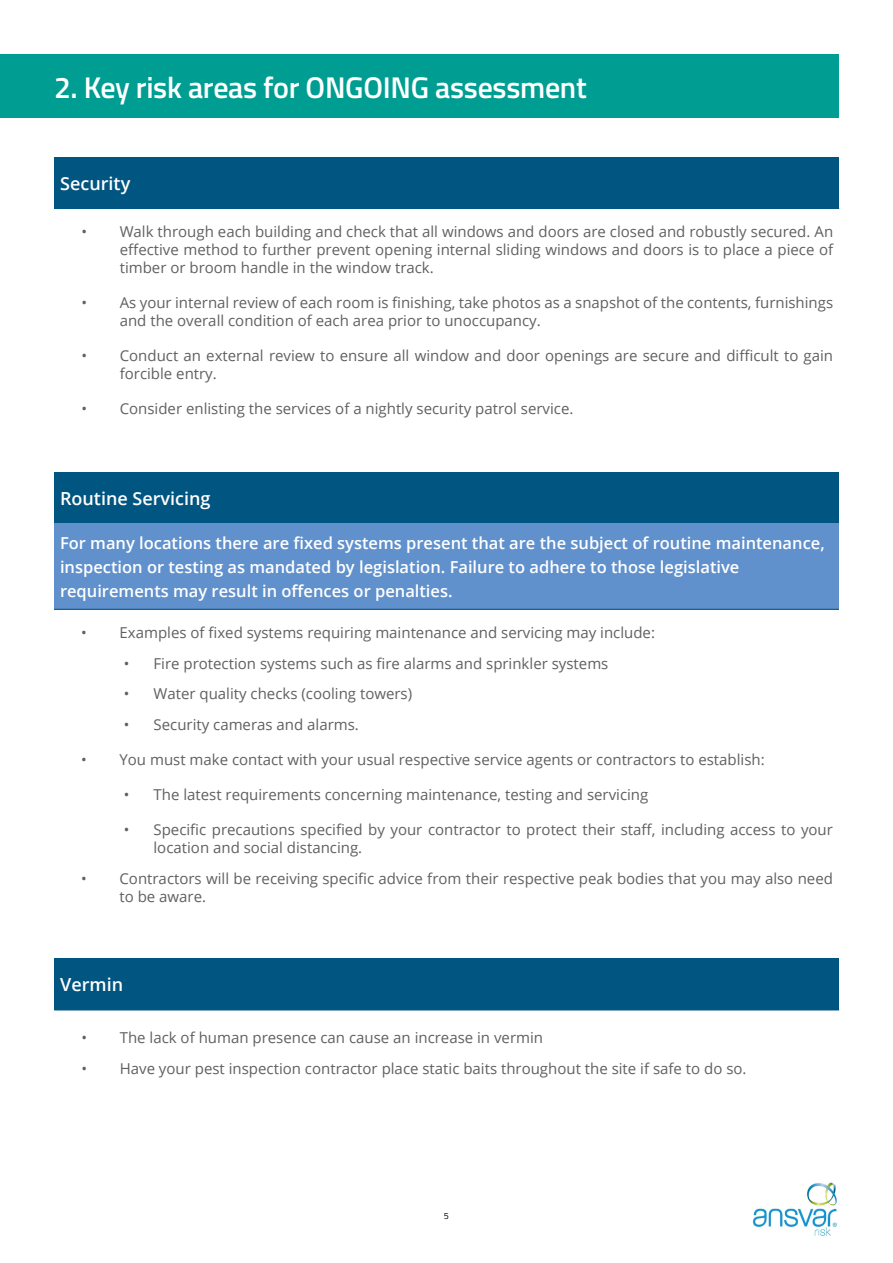
<style>
.page{position:relative;width:893px;height:1263px;background:#fff}
.page>*{position:absolute;margin:0;border:0;box-sizing:border-box;transform-origin:0 0}
.t1{font:600 30px "Titillium Web";letter-spacing:-.01em;color:#fff}
.t2{font:600 18px "Open Sans";color:#fff}
.t3{font:600 16.5px/24px "Open Sans";color:#fff}
.t4{font:15px/18px "Open Sans";color:#5f6062}
.t5{font:9px "Titillium Web";color:#000}
</style>
<div class="page">
<img style="left:752px;top:1182px;width:85px;height:54px">
<div style="left:54px;top:157px;width:785px;height:51px;background:#005581"></div>
<hr style="left:54px;top:208px;width:785px;height:1px;background:#005581">
<div style="left:54px;top:472px;width:785px;height:51px;background:#005581"></div>
<div style="left:54px;top:523px;width:785px;height:86px;background:#6091cc"></div>
<hr style="left:54px;top:609px;width:785px;height:1px;background:#005581">
<div style="left:54px;top:959px;width:785px;height:51px;background:#005581"></div>
<div style="left:0;top:54px;width:839px;height:64px;background:#009e92"></div>
<h1 class="t1" style="left:54px;top:64px;width:534px">2. Key risk areas for ONGOING assessment</h1>
<p class="t2" style="left:60px;top:171px;width:72px">Security</p>
<p class="t4" style="left:120px;top:222px;width:715px;text-align:justify;text-indent:-38px">• Walk through each building and check that all windows and doors are closed and robustly secured. An effective method to further prevent opening internal sliding windows and doors is to place a piece of timber or broom handle in the window track.</p>
<p class="t4" style="left:120px;top:293px;width:715px;text-indent:-38px">• As your internal review of each room is finishing, take photos as a snapshot of the contents, furnishings and the overall condition of each area prior to unoccupancy.</p>
<p class="t4" style="left:120px;top:346px;width:715px;text-indent:-38px">• Conduct an external review to ensure all window and door openings are secure and difficult to gain forcible entry.</p>
<p class="t4" style="left:81px;top:399px;width:493px">• Consider enlisting the services of a nightly security patrol service.</p>
<p class="t2" style="left:60px;top:486px;width:152px">Routine Servicing</p>
<p class="t3" style="left:60px;top:530px;width:766px">For many locations there are fixed systems present that are the subject of routine maintenance, inspection or testing as mandated by legislation. Failure to adhere to those legislative requirements may result in offences or penalties.</p>
<p class="t4" style="left:81px;top:623px;width:575px">• Examples of fixed systems requiring maintenance and servicing may include:</p>
<p class="t4" style="left:124px;top:654px;width:486px">• Fire protection systems such as fire alarms and sprinkler systems</p>
<p class="t4" style="left:124px;top:684px;width:290px">• Water quality checks (cooling towers)</p>
<p class="t4" style="left:124px;top:715px;width:237px">• Security cameras and alarms.</p>
<p class="t4" style="left:81px;top:750px;width:685px">• You must make contact with your usual respective service agents or contractors to establish:</p>
<p class="t4" style="left:124px;top:785px;width:526px">• The latest requirements concerning maintenance, testing and servicing</p>
<p class="t4" style="left:154px;top:820px;width:681px;text-indent:-30px">• Specific precautions specified by your contractor to protect their staff, including access to your location and social distancing.</p>
<p class="t4" style="left:119px;top:869px;width:715px;text-indent:-38px">• Contractors will be receiving specific advice from their respective peak bodies that you may also need to be aware.</p>
<p class="t2" style="left:60px;top:972px;width:64px">Vermin</p>
<p class="t4" style="left:81px;top:1028px;width:463px">• The lack of human presence can cause an increase in vermin</p>
<p class="t4" style="left:81px;top:1059px;width:667px">• Have your pest inspection contractor place static baits throughout the site if safe to do so.</p>
<p class="t5" style="left:444px;top:1209px;width:7px">5</p>
</div>
